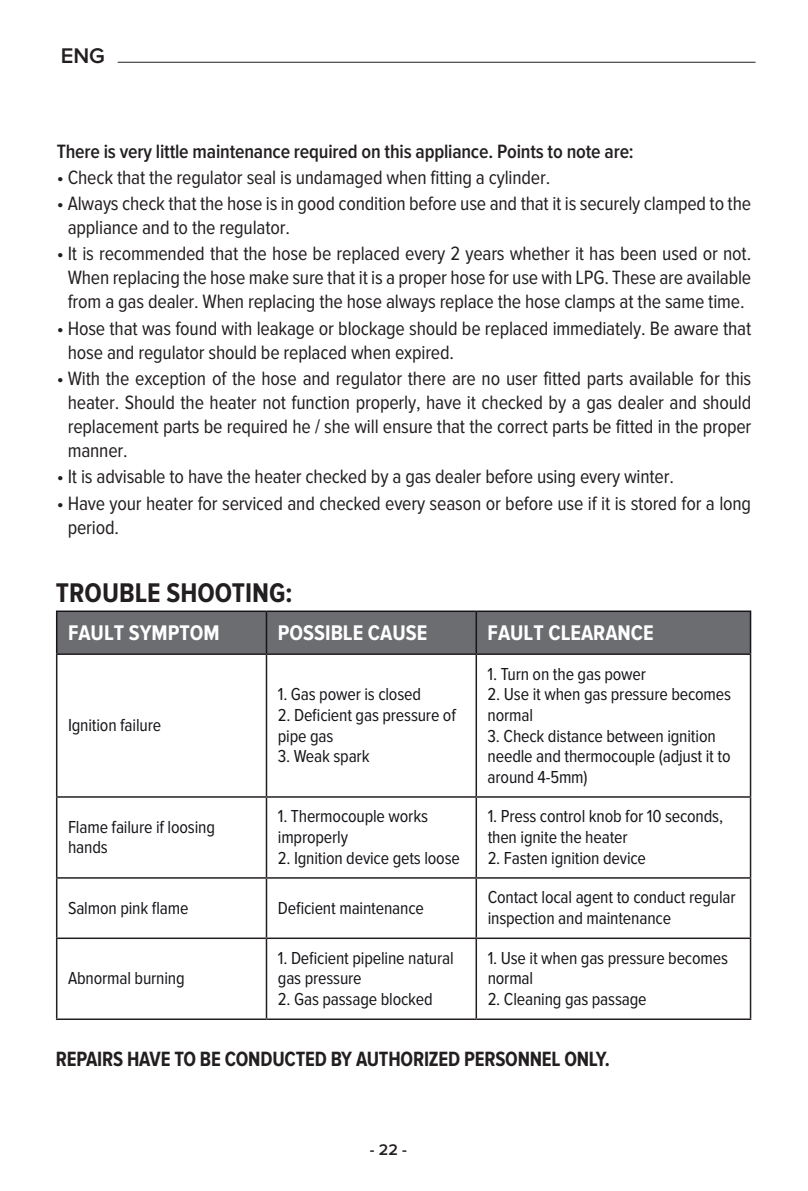
<style>
.page{position:relative;width:808px;height:1191px;background:#fff}
.page>*{position:absolute;margin:0;border:0;box-sizing:border-box;transform-origin:0 0}
.t1{font:700 28px "Proxima Nova Cond";color:#231f20}
.t2{font:700 22px "Proxima Nova Cond";color:#fff}
.t3{font:600 22px "Proxima Nova";color:#231f20}
.t4{font:700 21.4px "Proxima Nova Cond";letter-spacing:-.01em;color:#231f20;scale:.95 1}
.t5{font:20px/24px "Proxima Nova Cond";letter-spacing:-.01em;color:#231f20}
.t6{font:600 20px "Proxima Nova Cond";letter-spacing:-.01em;color:#231f20}
.t7{font:18px/20.6px "Proxima Nova Cond";letter-spacing:-.01em;color:#171419}
.t8{font:600 16px "Proxima Nova";color:#231f20}
</style>
<div class="page">
<hr style="left:118px;top:62px;width:637px;height:1px;background:#231f20">
<div style="left:57px;top:612px;width:693px;height:41px;background:#6c6d70"></div>
<hr style="left:56px;top:610px;width:210px;height:2px;background:#171419">
<hr style="left:56px;top:612px;width:1px;height:41px;background:#171419">
<hr style="left:266px;top:610px;width:210px;height:2px;background:#171419">
<hr style="left:266px;top:612px;width:1px;height:41px;background:#171419">
<hr style="left:476px;top:610px;width:275px;height:2px;background:#171419">
<hr style="left:475px;top:612px;width:2px;height:41px;background:#171419">
<hr style="left:750px;top:612px;width:1px;height:41px;background:#171419">
<hr style="left:56px;top:653px;width:210px;height:2px;background:#231f20">
<hr style="left:56px;top:655px;width:1px;height:141px;background:#231f20">
<hr style="left:266px;top:653px;width:210px;height:2px;background:#231f20">
<hr style="left:266px;top:655px;width:1px;height:141px;background:#231f20">
<hr style="left:476px;top:653px;width:275px;height:2px;background:#231f20">
<hr style="left:475px;top:655px;width:2px;height:141px;background:#231f20">
<hr style="left:750px;top:655px;width:1px;height:141px;background:#231f20">
<hr style="left:56px;top:796px;width:210px;height:1px;background:#231f20">
<hr style="left:56px;top:797px;width:1px;height:80px;background:#231f20">
<hr style="left:266px;top:796px;width:210px;height:1px;background:#231f20">
<hr style="left:266px;top:797px;width:1px;height:80px;background:#231f20">
<hr style="left:476px;top:796px;width:275px;height:1px;background:#231f20">
<hr style="left:475px;top:797px;width:2px;height:80px;background:#231f20">
<hr style="left:750px;top:797px;width:1px;height:80px;background:#231f20">
<hr style="left:56px;top:877px;width:210px;height:1px;background:#231f20">
<hr style="left:56px;top:878px;width:1px;height:59px;background:#231f20">
<hr style="left:266px;top:877px;width:210px;height:1px;background:#231f20">
<hr style="left:266px;top:878px;width:1px;height:59px;background:#231f20">
<hr style="left:476px;top:877px;width:275px;height:1px;background:#231f20">
<hr style="left:475px;top:878px;width:2px;height:59px;background:#231f20">
<hr style="left:750px;top:878px;width:1px;height:59px;background:#231f20">
<hr style="left:56px;top:937px;width:210px;height:2px;background:#231f20">
<hr style="left:56px;top:939px;width:1px;height:79px;background:#231f20">
<hr style="left:266px;top:937px;width:210px;height:2px;background:#231f20">
<hr style="left:266px;top:939px;width:1px;height:79px;background:#231f20">
<hr style="left:476px;top:937px;width:275px;height:2px;background:#231f20">
<hr style="left:475px;top:939px;width:2px;height:79px;background:#231f20">
<hr style="left:750px;top:939px;width:1px;height:79px;background:#231f20">
<hr style="left:56px;top:1018px;width:210px;height:2px;background:#231f20">
<hr style="left:266px;top:1018px;width:210px;height:2px;background:#231f20">
<hr style="left:476px;top:1018px;width:275px;height:2px;background:#231f20">
<p class="t3" style="left:61px;top:43px;width:45px">ENG</p>
<p class="t6" style="left:57px;top:140px;width:578px">There is very little maintenance required on this appliance. Points to note are:</p>
<p class="t5" style="left:57px;top:166px;width:495px">• Check that the regulator seal is undamaged when fitting a cylinder.</p>
<p class="t5" style="left:68px;top:192px;width:685px;text-indent:-11px">• Always check that the hose is in good condition before use and that it is securely clamped to the appliance and to the regulator.</p>
<p class="t5" style="left:57px;top:242px;width:696px;text-align:center">• It is recommended that the hose be replaced every 2 years whether it has been used or not.<br>When replacing the hose make sure that it is a proper hose for use with LPG. These are available from a gas dealer. When replacing the hose always replace the hose clamps at the same time.</p>
<p class="t5" style="left:68px;top:316px;width:685px;text-indent:-11px">• Hose that was found with leakage or blockage should be replaced immediately. Be aware that hose and regulator should be replaced when expired.</p>
<p class="t5" style="left:68px;top:367px;width:685px;text-align:justify;text-indent:-11px">• With the exception of the hose and regulator there are no user fitted parts available for this heater. Should the heater not function properly, have it checked by a gas dealer and should replacement parts be required he / she will ensure that the correct parts be fitted in the proper manner.</p>
<p class="t5" style="left:57px;top:465px;width:619px">• It is advisable to have the heater checked by a gas dealer before using every winter.</p>
<p class="t5" style="left:68px;top:491px;width:685px;text-indent:-11px">• Have your heater for serviced and checked every season or before use if it is stored for a long period.</p>
<h1 class="t1" style="left:56px;top:576px;width:238px">TROUBLE SHOOTING:</h1>
<p class="t2" style="left:68px;top:620px;width:153px">FAULT SYMPTOM</p>
<p class="t2" style="left:278px;top:620px;width:151px">POSSIBLE CAUSE</p>
<p class="t2" style="left:488px;top:620px;width:168px">FAULT CLEARANCE</p>
<p class="t7" style="left:68px;top:715px;width:95px">Ignition failure</p>
<p class="t7" style="left:278px;top:684px;width:145px">1. Gas power is closed</p>
<p class="t7" style="left:278px;top:705px;width:180px">2. Deficient gas pressure of pipe gas</p>
<p class="t7" style="left:278px;top:746px;width:93px">3. Weak spark</p>
<p class="t7" style="left:68px;top:817px;width:148px">Flame failure if loosing hands</p>
<p class="t7" style="left:278px;top:806px;width:152px">1. Thermocouple works improperly</p>
<p class="t7" style="left:278px;top:847px;width:184px">2. Ignition device gets loose</p>
<p class="t7" style="left:488px;top:664px;width:160px">1. Turn on the gas power</p>
<p class="t7" style="left:488px;top:684px;width:245px">2. Use it when gas pressure becomes normal</p>
<p class="t7" style="left:488px;top:725px;width:244px">3. Check distance between ignition needle and thermocouple (adjust it to around 4-5mm)</p>
<p class="t7" style="left:488px;top:806px;width:237px">1. Press control knob for 10 seconds, then ignite the heater</p>
<p class="t7" style="left:488px;top:847px;width:160px">2. Fasten ignition device</p>
<p class="t7" style="left:68px;top:897px;width:122px">Salmon pink flame</p>
<p class="t7" style="left:278px;top:897px;width:148px">Deficient maintenance</p>
<p class="t7" style="left:488px;top:887px;width:250px">Contact local agent to conduct regular inspection and maintenance</p>
<p class="t7" style="left:68px;top:968px;width:118px">Abnormal burning</p>
<p class="t7" style="left:278px;top:948px;width:177px">1. Deficient pipeline natural gas pressure</p>
<p class="t7" style="left:278px;top:989px;width:156px">2. Gas passage blocked</p>
<p class="t7" style="left:488px;top:948px;width:242px">1. Use it when gas pressure becomes normal</p>
<p class="t7" style="left:488px;top:989px;width:160px">2. Cleaning gas passage</p>
<p class="t4" style="left:56px;top:1046px;width:584px">REPAIRS HAVE TO BE CONDUCTED BY AUTHORIZED PERSONNEL ONLY.</p>
<p class="t8" style="left:370px;top:1140px;width:38px">- 22 -</p>
</div>
